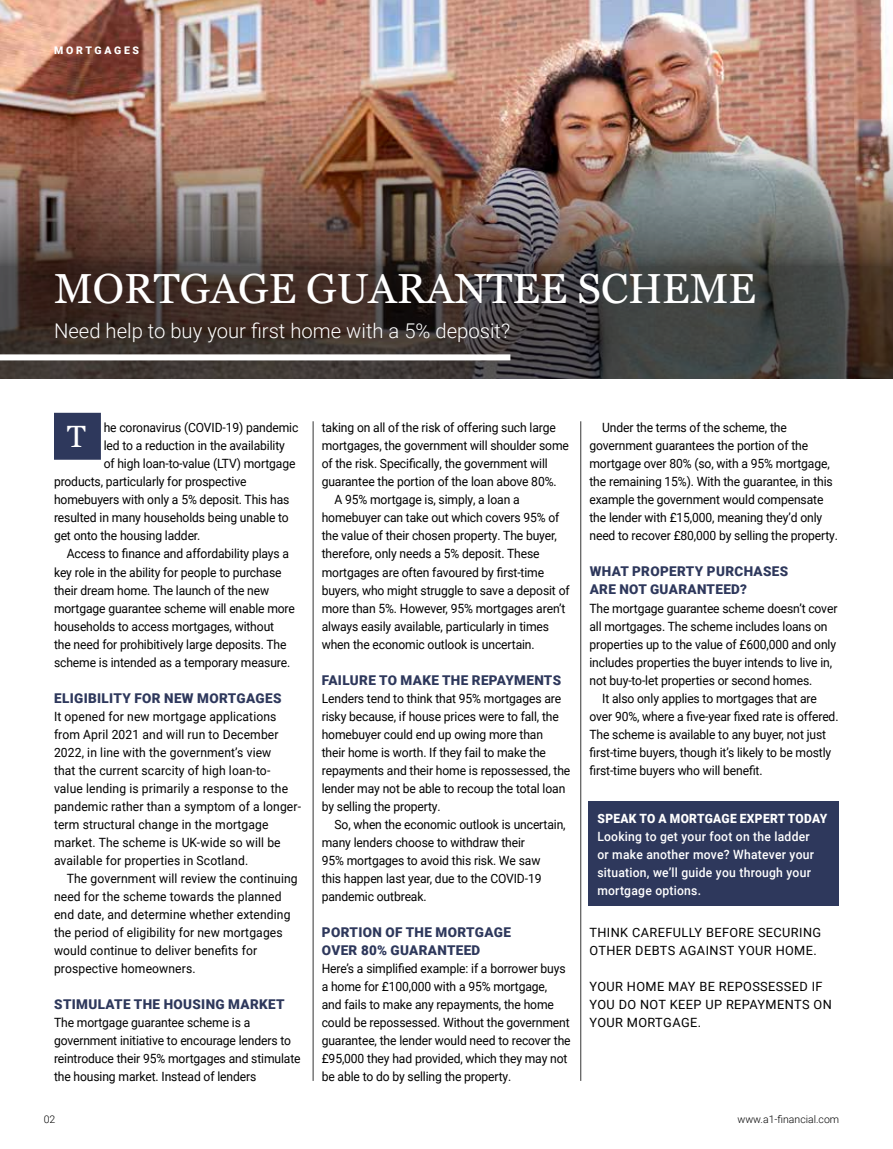
<style>
.page{position:relative;width:893px;height:1149px;background:#fff}
.page>*{position:absolute;margin:0;border:0;box-sizing:border-box;transform-origin:0 0}
.t1{font:42px "Georgia";color:#fff}
.t2{font:30.75px "Georgia";color:#fff}
.t3{font:300 20.25px "Roboto";color:#fff}
.t4{font:900 13.5px/18px "Roboto";letter-spacing:.025em;color:#2e385c}
.t5{font:12.75px/18px "Roboto";letter-spacing:-.01em;color:#000;scale:.95 1}
.t6{font:12.75px/18px "Roboto";letter-spacing:.01em;color:#000;scale:.95 1}
.t7{font:12.75px/18px "Roboto";letter-spacing:.03em;color:#000}
.t8{font:500 12.75px/18px "Roboto";letter-spacing:.02em;color:#fff;scale:.95 1}
.t9{font:900 12.75px "Roboto";letter-spacing:.025em;color:#fff;scale:.94 1}
.t10{font:300 10.5px "Roboto";color:#000}
.t11{font:900 10.5px "Roboto";letter-spacing:.26em;color:#fff}
</style>
<div class="page">
<img style="left:0;top:0;width:893px;height:378px">
<div style="left:54px;top:412px;width:47px;height:47px;background:#2e385c;border:3px solid #2e385c"></div>
<hr style="left:313px;top:421px;width:1px;height:659px;background:#000">
<hr style="left:580px;top:421px;width:1px;height:659px;background:#000">
<div style="left:589px;top:800px;width:250px;height:105px;background:#2e385c"></div>
<div style="left:0;top:354px;width:510px;height:6px;background:#fff"></div>
<p class="t11" style="left:54px;top:43px;width:87px">MORTGAGES</p>
<h1 class="t1" style="left:54px;top:257px;width:703px">MORTGAGE GUARANTEE SCHEME</h1>
<h3 class="t3" style="left:54px;top:316px;width:458px">Need help to buy your first home with a 5% deposit?</h3>
<p class="t5" style="left:104px;top:418px;width:207px">he coronavirus (COVID-19) pandemic</p>
<p class="t5" style="left:104px;top:436px;width:192px">led to a reduction in the availability</p>
<p class="t5" style="left:104px;top:454px;width:203px">of high loan-to-value (LTV) mortgage</p>
<p class="t5" style="left:54px;top:472px;width:204px">products, particularly for prospective</p>
<p class="t5" style="left:54px;top:490px;width:249px">homebuyers with only a 5% deposit. This has</p>
<p class="t5" style="left:54px;top:508px;width:249px">resulted in many households being unable to</p>
<p class="t5" style="left:54px;top:526px;width:156px">get onto the housing ladder.</p>
<p class="t5" style="left:67px;top:544px;width:236px">Access to finance and affordability plays a</p>
<p class="t5" style="left:54px;top:562px;width:241px">key role in the ability for people to purchase</p>
<p class="t5" style="left:54px;top:580px;width:228px">their dream home. The launch of the new</p>
<p class="t5" style="left:54px;top:598px;width:255px">mortgage guarantee scheme will enable more</p>
<p class="t5" style="left:54px;top:616px;width:233px">households to access mortgages, without</p>
<p class="t5" style="left:54px;top:634px;width:246px">the need for prohibitively large deposits. The</p>
<p class="t5" style="left:54px;top:652px;width:250px">scheme is intended as a temporary measure.</p>
<p class="t4" style="left:54px;top:688px;width:229px">ELIGIBILITY FOR NEW MORTGAGES</p>
<p class="t6" style="left:54px;top:706px;width:262px">It opened for new mortgage applications from April 2021 and will run to December 2022, in line with the government’s view<br>that the current scarcity of high loan-to&shy;value lending is primarily a response to the pandemic rather than a symptom of a longer&shy;term structural change in the mortgage market. The scheme is UK-wide so will be available for properties in Scotland.</p>
<p class="t6" style="left:54px;top:868px;width:258px;text-indent:13px">The government will review the continuing need for the scheme towards the planned end date, and determine whether extending the period of eligibility for new mortgages would continue to deliver benefits for prospective homeowners.</p>
<p class="t4" style="left:54px;top:994px;width:232px">STIMULATE THE HOUSING MARKET</p>
<p class="t5" style="left:54px;top:1012px;width:261px">The mortgage guarantee scheme is a government initiative to encourage lenders to reintroduce their 95% mortgages and stimulate the housing market. Instead of lenders</p>
<h2 class="t2" style="left:67px;top:414px;width:20px">T</h2>
<p class="t5" style="left:322px;top:418px;width:248px">taking on all of the risk of offering such large</p>
<p class="t5" style="left:322px;top:436px;width:262px">mortgages, the government will shoulder some</p>
<p class="t5" style="left:322px;top:454px;width:239px">of the risk. Specifically, the government will</p>
<p class="t5" style="left:322px;top:472px;width:249px">guarantee the portion of the loan above 80%.</p>
<p class="t5" style="left:334px;top:490px;width:196px">A 95% mortgage is, simply, a loan a</p>
<p class="t5" style="left:322px;top:508px;width:252px">homebuyer can take out which covers 95% of</p>
<p class="t5" style="left:322px;top:526px;width:249px">the value of their chosen property. The buyer,</p>
<p class="t5" style="left:322px;top:544px;width:231px">therefore, only needs a 5% deposit. These</p>
<p class="t5" style="left:322px;top:562px;width:236px">mortgages are often favoured by first-time</p>
<p class="t5" style="left:322px;top:580px;width:262px">buyers, who might struggle to save a deposit of</p>
<p class="t5" style="left:322px;top:598px;width:258px">more than 5%. However, 95% mortgages aren’t</p>
<p class="t5" style="left:322px;top:616px;width:241px">always easily available, particularly in times</p>
<p class="t5" style="left:322px;top:634px;width:226px">when the economic outlook is uncertain.</p>
<p class="t4" style="left:322px;top:670px;width:241px">FAILURE TO MAKE THE REPAYMENTS</p>
<p class="t5" style="left:322px;top:688px;width:263px">Lenders tend to think that 95% mortgages are risky because, if house prices were to fall, the homebuyer could end up owing more than<br>their home is worth. If they fail to make the repayments and their home is repossessed, the lender may not be able to recoup the total loan by selling the property.</p>
<p class="t5" style="left:322px;top:814px;width:258px;text-indent:13px">So, when the economic outlook is uncertain, many lenders choose to withdraw their<br>95% mortgages to avoid this risk. We saw<br>this happen last year, due to the COVID-19 pandemic outbreak.</p>
<p class="t4" style="left:322px;top:922px;width:190px">PORTION OF THE MORTGAGE<br>OVER 80% GUARANTEED</p>
<p class="t5" style="left:322px;top:958px;width:263px">Here’s a simplified example: if a borrower buys a home for £100,000 with a 95% mortgage,<br>and fails to make any repayments, the home could be repossessed. Without the government guarantee, the lender would need to recover the £95,000 they had provided, which they may not be able to do by selling the property.</p>
<p class="t5" style="left:589px;top:418px;width:263px;text-indent:13px">Under the terms of the scheme, the government guarantees the portion of the mortgage over 80% (so, with a 95% mortgage, the remaining 15%). With the guarantee, in this example the government would compensate the lender with £15,000, meaning they’d only need to recover £80,000 by selling the property.</p>
<p class="t4" style="left:590px;top:562px;width:200px">WHAT PROPERTY PURCHASES<br>ARE NOT GUARANTEED?</p>
<p class="t5" style="left:589px;top:598px;width:262px">The mortgage guarantee scheme doesn’t cover</p>
<p class="t5" style="left:589px;top:616px;width:252px">all mortgages. The scheme includes loans on</p>
<p class="t5" style="left:589px;top:634px;width:261px">properties up to the value of £600,000 and only</p>
<p class="t5" style="left:589px;top:652px;width:257px">includes properties the buyer intends to live in,</p>
<p class="t5" style="left:589px;top:670px;width:236px">not buy-to-let properties or second homes.</p>
<p class="t5" style="left:602px;top:688px;width:228px">It also only applies to mortgages that are</p>
<p class="t5" style="left:589px;top:706px;width:264px">over 90%, where a five-year fixed rate is offered.</p>
<p class="t5" style="left:589px;top:724px;width:251px">The scheme is available to any buyer, not just</p>
<p class="t5" style="left:589px;top:742px;width:256px">first-time buyers, though it’s likely to be mostly</p>
<p class="t5" style="left:589px;top:760px;width:184px">first-time buyers who will benefit.</p>
<p class="t9" style="left:597px;top:809px;width:246px">SPEAK TO A MORTGAGE EXPERT TODAY</p>
<p class="t8" style="left:597px;top:827px;width:230px">Looking to get your foot on the ladder or make another move? Whatever your situation, we’ll guide you through your mortgage options.</p>
<p class="t7" style="left:589px;top:922px;width:233px">THINK CAREFULLY BEFORE SECURING<br>OTHER DEBTS AGAINST YOUR HOME.</p>
<p class="t7" style="left:589px;top:976px;width:244px">YOUR HOME MAY BE REPOSSESSED IF<br>YOU DO NOT KEEP UP REPAYMENTS ON<br>YOUR MORTGAGE.</p>
<p class="t10" style="left:44px;top:1111px;width:13px">02</p>
<p class="t10" style="left:737px;top:1111px;width:103px">www.a1-financial.com</p>
</div>
